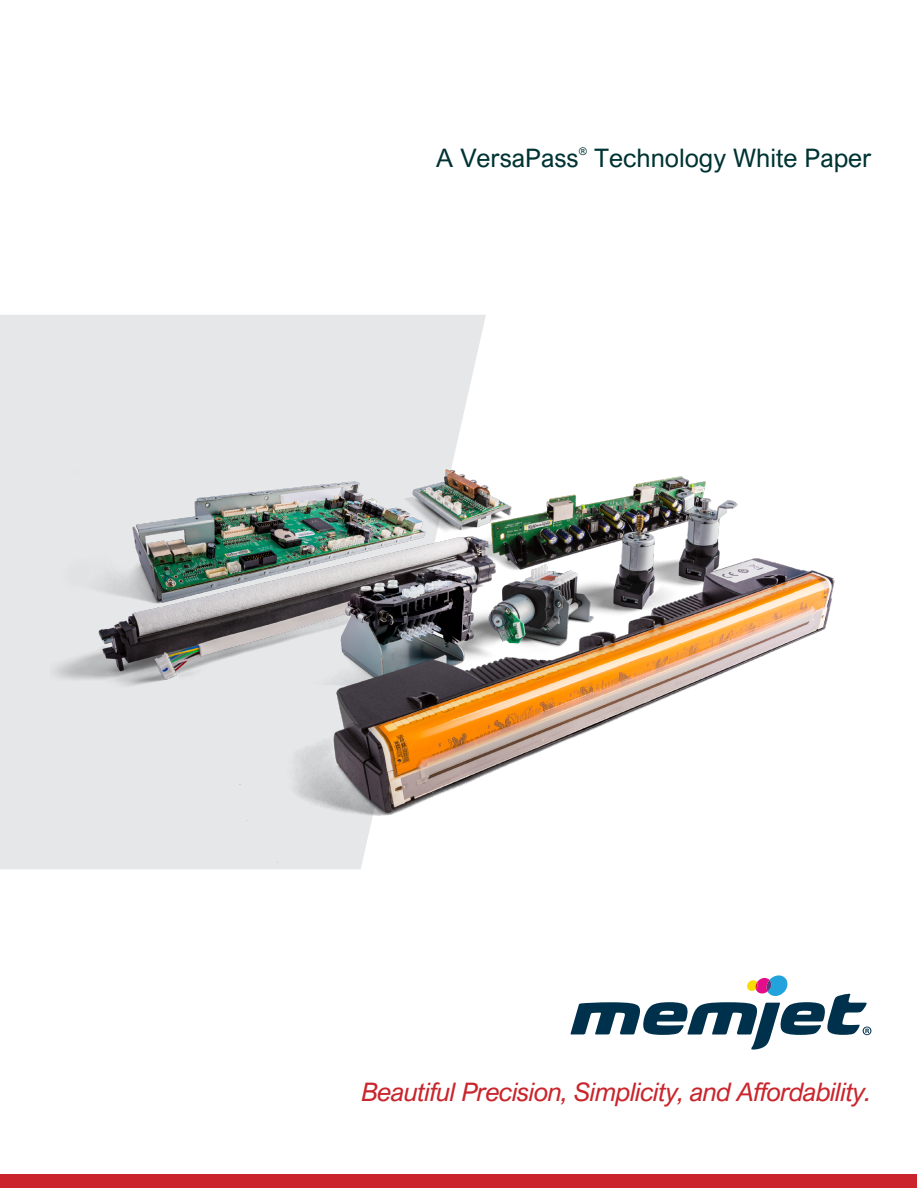
<style>
.page{position:relative;width:918px;height:1188px;background:#fff}
.page>*{position:absolute;margin:0;border:0;box-sizing:border-box;transform-origin:0 0}
.t1{font:italic 25.5px "Arial Nova";letter-spacing:-.02em;color:#c9252c}
.t2{font:25.5px "Arial Nova";color:#033}
.t3{font:italic 10.5px "Arial Nova";color:#033}
</style>
<div class="page">
<div style="left:0;top:315px;width:486px;height:554px;background:#e6e7e9"></div>
<img style="left:50px;top:359px;width:785px;height:510px">
<div style="left:0;top:1174px;width:916px;height:14px;background:#cb242d"></div>
<svg style="left:570px;top:975px;width:301px;height:75px"></svg>
<p class="t2" style="left:436px;top:143px;width:144px">A VersaPass</p>
<p class="t3" style="left:579px;top:145px;width:10px">®</p>
<p class="t2" style="left:594px;top:143px;width:279px">Technology White Paper</p>
<p class="t1" style="left:362px;top:1078px;width:511px">Beautiful Precision, Simplicity, and Affordability.</p>
</div>
